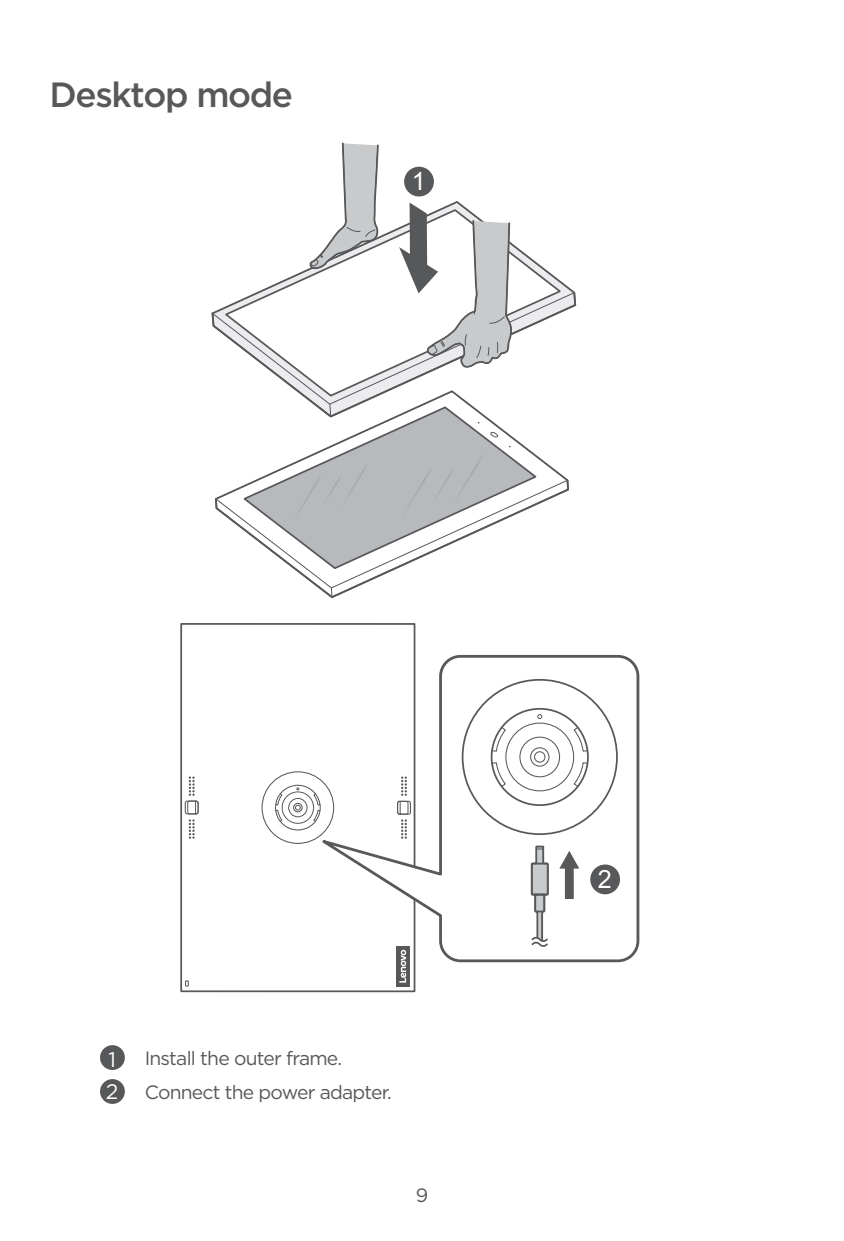
<style>
.page{position:relative;width:844px;height:1241px;background:#fff}
.page>*{position:absolute;margin:0;border:0;box-sizing:border-box;transform-origin:0 0}
.t1{font:500 35px "Gotham";letter-spacing:-.04em;color:#57585a}
.t2{font:25.2px "Arial";color:#fff}
.t3{font:21px "Gotham";color:#fff}
.t4{font:19.25px/34.3px "Gotham";letter-spacing:-.04em;color:#57585a;text-align:center}
.s1{font-size:21px;color:#fff}
</style>
<div class="page">
<svg style="left:260px;top:420px;width:278px;height:58px"></svg>
<svg style="left:293px;top:462px;width:75px;height:16px"></svg>
<svg style="left:401px;top:421px;width:109px;height:57px;background:#bdbec0"></svg>
<svg style="left:215px;top:478px;width:354px;height:120px"></svg>
<svg style="left:259px;top:201px;width:315px;height:90px"></svg>
<svg style="left:211px;top:291px;width:366px;height:127px"></svg>
<svg style="left:329px;top:404px;width:2px;height:12px"></svg>
<svg style="left:309px;top:142px;width:71px;height:129px"></svg>
<svg style="left:399px;top:202px;width:113px;height:167px"></svg>
<div style="left:404px;top:167px;width:30px;height:29px;background:#57585a;border-radius:50%"></div>
<div style="left:180px;top:623px;width:235px;height:369px;border:2px solid #57585a"></div>
<svg style="left:261px;top:771px;width:45px;height:73px"></svg>
<svg style="left:189px;top:819px;width:5px;height:19px"></svg>
<svg style="left:189px;top:776px;width:5px;height:19px"></svg>
<div style="left:185px;top:800px;width:13px;height:14px;border:1px solid #57585a;border-radius:2px"></div>
<div style="left:187px;top:800px;width:11px;height:14px;border:1px solid #57585a;border-radius:2px"></div>
<svg style="left:195px;top:801px;width:1px;height:12px"></svg>
<svg style="left:185px;top:980px;width:4px;height:6px"></svg>
<div style="left:396px;top:945px;width:13px;height:41px;background:#57585a"></div>
<svg style="left:399px;top:963px;width:7px;height:19px"></svg>
<svg style="left:306px;top:653px;width:333px;height:310px"></svg>
<svg style="left:559px;top:850px;width:20px;height:18px"></svg>
<div style="left:564px;top:867px;width:9px;height:31px;background:#57585a"></div>
<div style="left:590px;top:864px;width:30px;height:30px;background:#57585a;border-radius:50%"></div>
<div style="left:100px;top:1044px;width:25px;height:25px;background:#57585a;border-radius:50%"></div>
<div style="left:100px;top:1078px;width:25px;height:25px;background:#57585a;border-radius:50%"></div>
<h1 class="t1" style="left:50px;top:72px;width:245px">Desktop mode</h1>
<h2 class="t2" style="left:412px;top:164px;width:15px">1</h2>
<p class="t4" style="left:106px;top:1040px;width:287px">Install the outer frame.<br><span class="s1">2</span> Connect the power adapter.</p>
<p class="t3" style="left:108px;top:1046px;width:9px">1</p>
<p class="t4" style="left:415px;top:1177px;width:14px">9</p>
<h2 class="t2" style="left:597px;top:861px;width:15px">2</h2>
</div>
